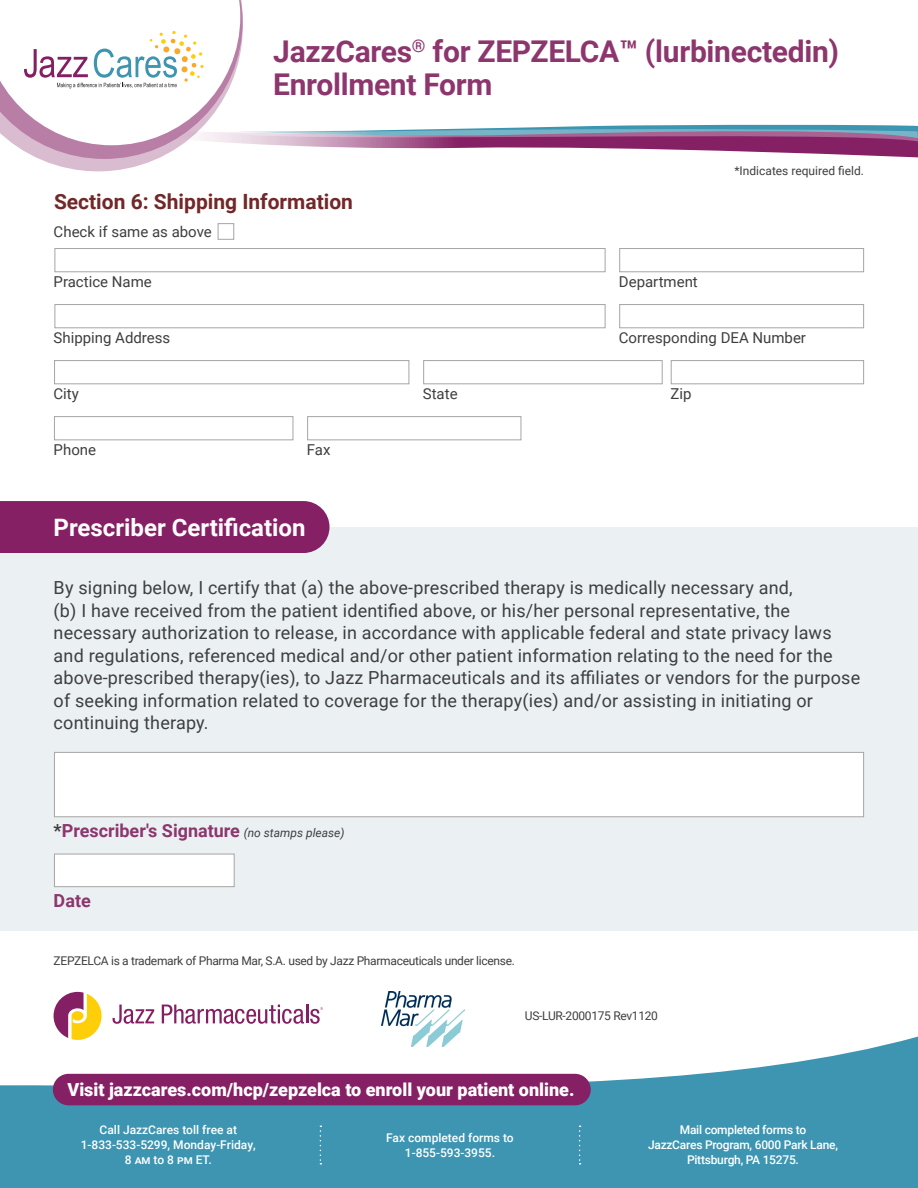
<style>
.page{position:relative;width:918px;height:1188px;background:#fff}
.page>*{position:absolute;margin:0;border:0;box-sizing:border-box;transform-origin:0 0}
.t1{font:700 30px/33px "Roboto";letter-spacing:-.01em;color:#8d366e}
.t2{font:700 24px "Roboto";color:#fff}
.t3{font:700 21px "Roboto";color:#722728}
.t4{font:18px/22.5px "Roboto";letter-spacing:.01em;color:#3e3e3f}
.t5{font:900 18px "Roboto";color:#fff}
.t6{font:700 18px "Roboto";color:#8d366e}
.t7{font:15px "Roboto";color:#3e3e3f}
.t8{font:500 12px/15px "Roboto";letter-spacing:-.01em;color:#fff;text-align:center}
.t9{font:12px "Roboto";letter-spacing:-.025em;color:#3e3e3f}
.t10{font:12px "Roboto";color:#3e3e3f}
.s1{color:#3e3e3f}
.s2{font-weight:400;font-style:italic;font-size:12px;color:#3e3e3f}
</style>
<div class="page">
<div style="left:0;top:527px;width:918px;height:404px;background:#ebf1f3"></div>
<div style="left:0;top:501px;width:330px;height:52px;background:#852064"></div>
<svg style="left:0;top:0;width:918px;height:171px"></svg>
<svg style="left:0;top:1037px;width:918px;height:151px;fill:#3d95b1"></svg>
<svg style="left:320px;top:1126px;width:1px;height:39px"></svg>
<svg style="left:579px;top:1126px;width:2px;height:39px"></svg>
<div style="left:53px;top:1074px;width:538px;height:31px;background:#852064;border-radius:16px"></div>
<img style="left:381px;top:992px;width:83px;height:54px">
<svg style="left:54px;top:992px;width:48px;height:48px"></svg>
<svg style="left:113px;top:1005px;width:41px;height:19px"></svg>
<svg style="left:162px;top:1005px;width:161px;height:19px"></svg>
<div style="left:55px;top:248px;width:551px;height:24px;border:1px solid #a7a5a4"></div>
<div style="left:55px;top:304px;width:551px;height:24px;border:1px solid #a7a5a4"></div>
<div style="left:619px;top:304px;width:245px;height:24px;border:1px solid #a7a5a4"></div>
<div style="left:619px;top:248px;width:245px;height:24px;border:1px solid #a7a5a4"></div>
<div style="left:54px;top:360px;width:355px;height:24px;border:1px solid #a7a5a4"></div>
<div style="left:423px;top:360px;width:240px;height:24px;border:1px solid #a7a5a4"></div>
<div style="left:671px;top:360px;width:193px;height:24px;border:1px solid #a7a5a4"></div>
<div style="left:54px;top:416px;width:239px;height:24px;border:1px solid #a7a5a4"></div>
<div style="left:54px;top:752px;width:810px;height:65px;background:#fff;border:1px solid #a7a5a4"></div>
<div style="left:54px;top:854px;width:181px;height:33px;background:#fff;border:1px solid #a7a5a4"></div>
<div style="left:307px;top:416px;width:214px;height:24px;border:1px solid #a7a5a4"></div>
<div style="left:218px;top:223px;width:16px;height:17px;border:1px solid #a7a5a4"></div>
<p class="t1" style="left:273px;top:33px;width:567px">JazzCares<sup>®</sup> for ZEPZELCA™ (lurbinectedin)<br>Enrollment Form</p>
<p class="t3" style="left:54px;top:187px;width:301px">Section 6: Shipping Information</p>
<p class="t7" style="left:54px;top:221px;width:160px">Check if same as above</p>
<p class="t7" style="left:54px;top:271px;width:100px">Practice Name</p>
<p class="t10" style="left:734px;top:163px;width:131px">*Indicates required field.</p>
<p class="t7" style="left:619px;top:271px;width:80px">Department</p>
<p class="t7" style="left:54px;top:327px;width:118px">Shipping Address</p>
<p class="t7" style="left:619px;top:327px;width:189px">Corresponding DEA Number</p>
<p class="t7" style="left:54px;top:383px;width:27px">City</p>
<p class="t7" style="left:423px;top:383px;width:36px">State</p>
<p class="t7" style="left:670px;top:383px;width:23px">Zip</p>
<p class="t7" style="left:54px;top:439px;width:44px">Phone</p>
<p class="t7" style="left:307px;top:439px;width:25px">Fax</p>
<p class="t2" style="left:54px;top:510px;width:254px">Prescriber Certification</p>
<p class="t4" style="left:54px;top:576px;width:808px">By signing below, I certify that (a) the above-prescribed therapy is medically necessary and,<br>(b) I have received from the patient identified above, or his/her personal representative, the necessary authorization to release, in accordance with applicable federal and state privacy laws and regulations, referenced medical and/or other patient information relating to the need for the above-prescribed therapy(ies), to Jazz Pharmaceuticals and its affiliates or vendors for the purpose of seeking information related to coverage for the therapy(ies) and/or assisting in initiating or continuing therapy.</p>
<p class="t6" style="left:54px;top:818px;width:292px"><span class="s1">*</span>Prescriber's Signature <span class="s2">(no stamps please)</span></p>
<p class="t6" style="left:54px;top:888px;width:39px">Date</p>
<p class="t9" style="left:54px;top:952px;width:463px">ZEPZELCA is a trademark of Pharma Mar, S.A. used by Jazz Pharmaceuticals under license.</p>
<p class="t9" style="left:525px;top:1008px;width:135px">US-LUR-2000175 Rev1120</p>
<p class="t5" style="left:67px;top:1077px;width:509px">Visit jazzcares.com/hcp/zepzelca to enroll your patient online.</p>
<p class="t8" style="left:81px;top:1122px;width:176px">Call JazzCares toll free at<br>1-833-533-5299, Monday-Friday,<br>8 am to 8 pm ET.</p>
<p class="t8" style="left:648px;top:1122px;width:191px">Mail completed forms to<br>JazzCares Program, 6000 Park Lane,<br>Pittsburgh, PA 15275.</p>
<p class="t8" style="left:386px;top:1129px;width:129px">Fax completed forms to<br>1-855-593-3955.</p>
</div>
